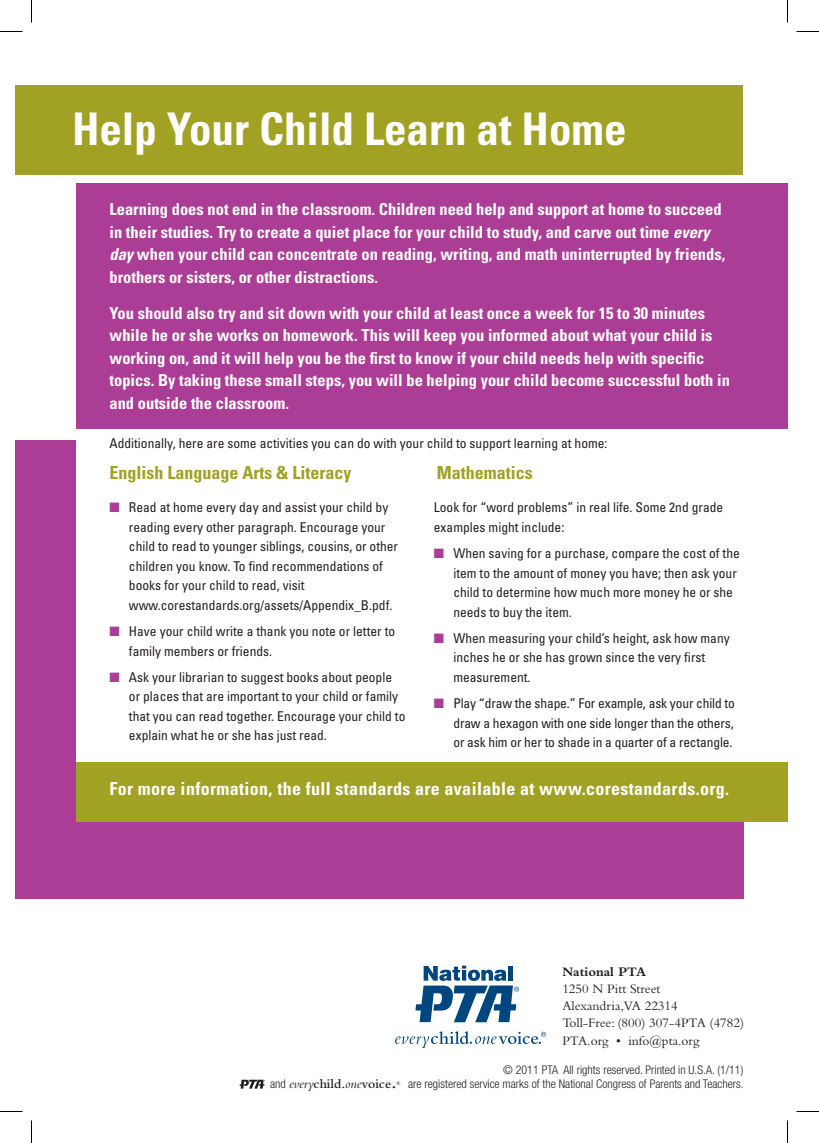
<style>
.page{position:relative;width:819px;height:1143px;background:#fff}
.page>*{position:absolute;margin:0;border:0;box-sizing:border-box;transform-origin:0 0}
.t1{font:700 condensed 45px "Univers LT Std";color:#fff}
.t2{font:700 condensed 18px "Univers LT Std";letter-spacing:.02em;color:#fff}
.t3{font:700 condensed 18px "Univers LT Std";color:#a1a123}
.t4{font:700 condensed 16.5px/22.5px "Univers LT Std";color:#fff}
.t5{font:condensed 13.5px/19.5px "Univers LT Std";color:#231f20}
.t6{font:13.5px/17.2px "Bembo Std";color:#231f20}
.t7{font:600 13.5px "Bembo Std";color:#231f20}
.t8{font:700 13.5px "Bembo Std";color:#231f20}
.t9{font:300 condensed 12px "Helvetica Neue LT Std";color:#231f20}
.s1{font-style:italic}
.s2{color:#ac3d96}
.s3{font-family:"Helvetica Neue LT Std";font-weight:300;font-stretch:condensed;font-size:12px}
.s4{font-weight:400;font-style:italic}
.s5{font-size:18px}
</style>
<div class="page">
<div style="left:15px;top:86px;width:712px;height:90px;background:#a1a123"></div>
<div style="left:15px;top:440px;width:728px;height:458px;background:#ac3d96"></div>
<div style="left:76px;top:433px;width:712px;height:331px;background:#fff"></div>
<div style="left:76px;top:762px;width:712px;height:59px;background:#a1a123"></div>
<div style="left:76px;top:183px;width:712px;height:246px;background:#ac3d96"></div>
<div style="left:32px;top:86px;width:711px;height:90px;background:#a1a123"></div>
<svg style="left:240px;top:1080px;width:25px;height:9px"></svg>
<svg style="left:395px;top:966px;width:151px;height:82px"></svg>
<svg style="left:0;top:31px;width:22px;height:1px"></svg>
<svg style="left:796px;top:31px;width:23px;height:1px"></svg>
<svg style="left:0;top:1111px;width:22px;height:1px"></svg>
<svg style="left:796px;top:1111px;width:23px;height:1px"></svg>
<svg style="left:31px;top:0;width:1px;height:22px"></svg>
<svg style="left:31px;top:1120px;width:1px;height:23px"></svg>
<svg style="left:787px;top:0;width:1px;height:22px"></svg>
<svg style="left:787px;top:1120px;width:1px;height:23px"></svg>
<h1 class="t1" style="left:72px;top:101px;width:556px">Help Your Child Learn at Home</h1>
<p class="t4" style="left:109px;top:198px;width:617px">Learning does not end in the classroom. Children need help and support at home to succeed in their studies. Try to create a quiet place for your child to study, and carve out time <span class="s1">every day</span> when your child can concentrate on reading, writing, and math uninterrupted by friends, brothers or sisters, or other distractions.</p>
<p class="t4" style="left:109px;top:302px;width:622px">You should also try and sit down with your child at least once a week for 15 to 30 minutes while he or she works on homework. This will keep you informed about what your child is working on, and it will help you be the first to know if your child needs help with specific topics. By taking these small steps, you will be helping your child become successful both in and outside the classroom.</p>
<p class="t5" style="left:109px;top:434px;width:500px">Additionally, here are some activities you can do with your child to support learning at home:</p>
<h2 class="t3" style="left:109px;top:462px;width:243px">English Language Arts &amp; Literacy</h2>
<p class="t5" style="left:129px;top:498px;width:271px;text-indent:-19px"><span class="s2">■</span> Read at home every day and assist your child by reading every other paragraph. Encourage your child to read to younger siblings, cousins, or other children you know. To find recommendations of books for your child to read, visit www.corestandards.org/assets/Appendix_B.pdf.</p>
<p class="t5" style="left:129px;top:621px;width:268px;text-indent:-19px"><span class="s2">■</span> Have your child write a thank you note or letter to family members or friends.</p>
<p class="t5" style="left:129px;top:667px;width:278px;text-indent:-19px"><span class="s2">■</span> Ask your librarian to suggest books about people or places that are important to your child or family that you can read together. Encourage your child to explain what he or she has just read.</p>
<h2 class="t3" style="left:437px;top:462px;width:97px">Mathematics</h2>
<p class="t5" style="left:434px;top:498px;width:291px">Look for “word problems” in real life. Some 2nd grade examples might include:</p>
<p class="t5" style="left:453px;top:543px;width:288px;text-indent:-19px"><span class="s2">■</span> When saving for a purchase, compare the cost of the item to the amount of money you have; then ask your child to determine how much more money he or she needs to buy the item.</p>
<p class="t5" style="left:453px;top:628px;width:278px;text-indent:-19px"><span class="s2">■</span> When measuring your child’s height, ask how many inches he or she has grown since the very first measurement.</p>
<p class="t5" style="left:453px;top:693px;width:283px;text-align:justify;text-indent:-19px"><span class="s2">■</span> Play “draw the shape.” For example, ask your child to draw a hexagon with one side longer than the others, or ask him or her to shade in a quarter of a rectangle.</p>
<h2 class="t2" style="left:109px;top:778px;width:621px">For more information, the full standards are available at www.corestandards.org.</h2>
<p class="t8" style="left:562px;top:964px;width:85px">National PTA</p>
<p class="t6" style="left:562px;top:980px;width:183px">1250 N Pitt Street<br>Alexandria,VA 22314<br>Toll-Free: (800) 307-4PTA (4782)<br>PTA.org • info@pta.org</p>
<p class="t9" style="left:503px;top:1063px;width:242px">© 2011 PTA All rights reserved. Printed in U.S.A. (1/11)</p>
<p class="t7" style="left:270px;top:1076px;width:128px"><span class="s3">and</span> <span class="s4">every</span>child.<span class="s4">one</span>voice<span class="s5">.</span></p>
<p class="t9" style="left:397px;top:1076px;width:349px"><sup>®</sup> are registered service marks of the National Congress of Parents and Teachers.</p>
</div>
